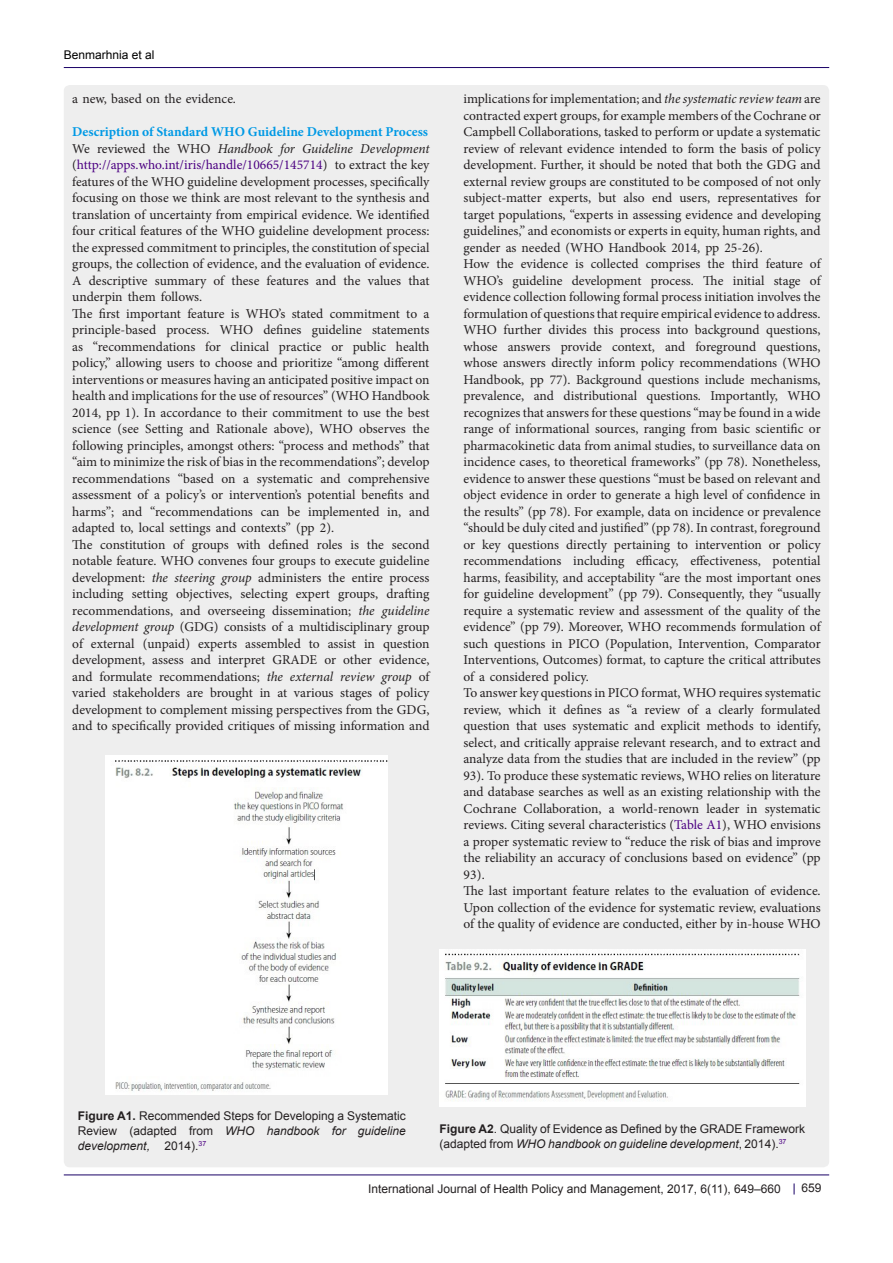
<style>
.page{position:relative;width:893px;height:1263px;background:#fff}
.page>*{position:absolute;margin:0;border:0;box-sizing:border-box;transform-origin:0 0}
.t1{font:13.5px/16.5px "Minion Pro";color:#231f20;text-align:justify}
.t2{font:700 13.5px "Minion Pro";color:#0099e5}
.t3{font:12px/15px "Arial";color:#231f20;text-align:justify}
.t4{font:12px "Arial";color:#000001}
.s1{font-style:italic}
.s2{color:#4b0082}
.s3{font-weight:700}
</style>
<div class="page">
<hr style="left:64px;top:67px;width:765px;height:1px;background:#190066">
<hr style="left:64px;top:1175px;width:765px;height:1px;background:#190066">
<div style="left:64px;top:85px;width:765px;height:1082px;background:#eee;border-radius:6px"></div>
<img style="left:106px;top:755px;width:281px;height:339px">
<img style="left:439px;top:950px;width:366px;height:157px">
<p class="t4" style="left:64px;top:47px;width:92px">Benmarhnia et al</p>
<p class="t1" style="left:72px;top:91px;width:165px">a new, based on the evidence.</p>
<p class="t2" style="left:72px;top:123px;width:357px">Description of Standard WHO Guideline Development Process</p>
<p class="t1" style="left:72px;top:140px;width:359px">We reviewed the WHO <span class="s1">Handbook for Guideline Development </span>(<span class="s2">http://apps.who.int/iris/handle/10665/145714</span>) to extract the key features of the WHO guideline development processes, specifically focusing on those we think are most relevant to the synthesis and translation of uncertainty from empirical evidence. We identified four critical features of the WHO guideline development process: the expressed commitment to principles, the constitution of special groups, the collection of evidence, and the evaluation of evidence.<br>A descriptive summary of these features and the values that underpin them follows.</p>
<p class="t1" style="left:72px;top:305px;width:359px">The first important feature is WHO’s stated commitment to a principle-based process. WHO defines guideline statements as “recommendations for clinical practice or public health policy,” allowing users to choose and prioritize “among different interventions or measures having an anticipated positive impact on health and implications for the use of resources” (WHO Handbook 2014, pp 1). In accordance to their commitment to use the best science (see Setting and Rationale above), WHO observes the following principles, amongst others: “process and methods” that “aim to minimize the risk of bias in the recommendations”; develop recommendations “based on a systematic and comprehensive assessment of a policy’s or intervention’s potential benefits and harms”; and “recommendations can be implemented in, and adapted to, local settings and contexts” (pp 2).</p>
<p class="t1" style="left:72px;top:536px;width:359px">The constitution of groups with defined roles is the second notable feature. WHO convenes four groups to execute guideline development: <span class="s1">the steering group</span> administers the entire process including setting objectives, selecting expert groups, drafting recommendations, and overseeing dissemination; <span class="s1">the guideline development group</span> (GDG) consists of a multidisciplinary group of external (unpaid) experts assembled to assist in question development, assess and interpret GRADE or other evidence, and formulate recommendations; <span class="s1">the external review group</span> of varied stakeholders are brought in at various stages of policy development to complement missing perspectives from the GDG, and to specifically provided critiques of missing information and</p>
<p class="t1" style="left:463px;top:91px;width:359px">implications for implementation; and <span class="s1">the systematic review team</span> are contracted expert groups, for example members of the Cochrane or Campbell Collaborations, tasked to perform or update a systematic review of relevant evidence intended to form the basis of policy development. Further, it should be noted that both the GDG and external review groups are constituted to be composed of not only subject-matter experts, but also end users, representatives for target populations, “experts in assessing evidence and developing guidelines,” and economists or experts in equity, human rights, and gender as needed (WHO Handbook 2014, pp 25-26).</p>
<p class="t1" style="left:463px;top:256px;width:359px">How the evidence is collected comprises the third feature of WHO’s guideline development process. The initial stage of evidence collection following formal process initiation involves the formulation of questions that require empirical evidence to address.<br>WHO further divides this process into background questions, whose answers provide context, and foreground questions, whose answers directly inform policy recommendations (WHO Handbook, pp 77). Background questions include mechanisms, prevalence, and distributional questions. Importantly, WHO recognizes that answers for these questions “may be found in a wide range of informational sources, ranging from basic scientific or pharmacokinetic data from animal studies, to surveillance data on incidence cases, to theoretical frameworks” (pp 78). Nonetheless, evidence to answer these questions “must be based on relevant and object evidence in order to generate a high level of confidence in the results” (pp 78). For example, data on incidence or prevalence “should be duly cited and justified” (pp 78). In contrast, foreground or key questions directly pertaining to intervention or policy recommendations including efficacy, effectiveness, potential harms, feasibility, and acceptability “are the most important ones for guideline development” (pp 79). Consequently, they “usually require a systematic review and assessment of the quality of the evidence” (pp 79). Moreover, WHO recommends formulation of such questions in PICO (Population, Intervention, Comparator Interventions, Outcomes) format, to capture the critical attributes of a considered policy.</p>
<p class="t1" style="left:463px;top:685px;width:359px">To answer key questions in PICO format, WHO requires systematic review, which it defines as “a review of a clearly formulated question that uses systematic and explicit methods to identify, select, and critically appraise relevant research, and to extract and analyze data from the studies that are included in the review” (pp 93). To produce these systematic reviews, WHO relies on literature and database searches as well as an existing relationship with the Cochrane Collaboration, a world-renown leader in systematic reviews. Citing several characteristics (<span class="s2">Table A1</span>), WHO envisions a proper systematic review to “reduce the risk of bias and improve the reliability an accuracy of conclusions based on evidence” (pp 93).</p>
<p class="t1" style="left:463px;top:883px;width:359px">The last important feature relates to the evaluation of evidence.<br>Upon collection of the evidence for systematic review, evaluations of the quality of evidence are conducted, either by in-house WHO</p>
<p class="t3" style="left:78px;top:1108px;width:329px"><span class="s3">Figure A1.</span> Recommended Steps for Developing a Systematic Review (adapted from <span class="s1">WHO handbook for guideline development,</span> 2014).<sup>37</sup></p>
<p class="t3" style="left:439px;top:1121px;width:367px"><span class="s3">Figure A2</span>. Quality of Evidence as Defined by the GRADE Framework (adapted from <span class="s1">WHO handbook on guideline development</span>, 2014).<sup>37</sup></p>
<p class="t3" style="left:368px;top:1181px;width:414px">International Journal of Health Policy and Management, 2017, 6(11), 649–660</p>
<p class="t3" style="left:801px;top:1180px;width:22px">659</p>
</div>
